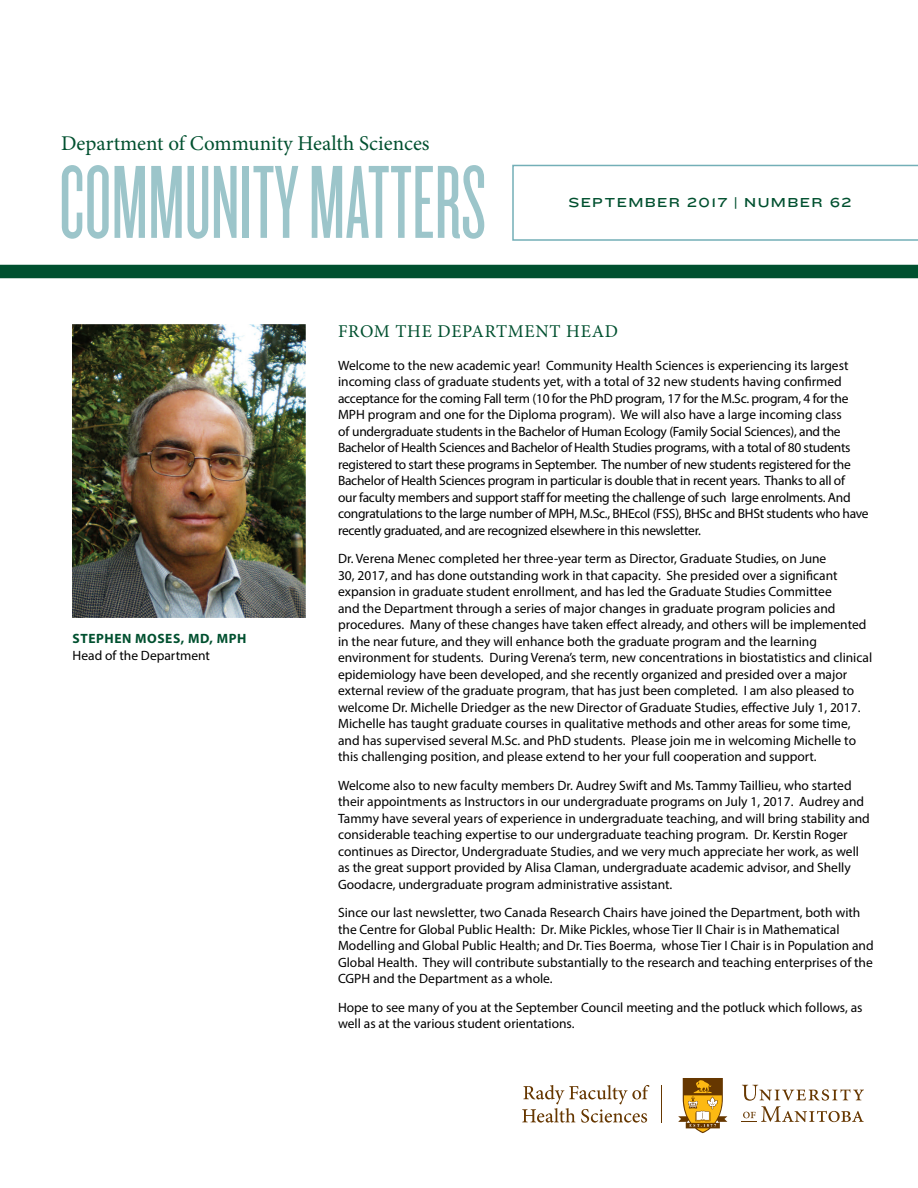
<style>
.page{position:relative;width:918px;height:1188px;background:#fff}
.page>*{position:absolute;margin:0;border:0;box-sizing:border-box;transform-origin:0 0}
.t1{font:108px "Knockout 26 Junior Flywght";color:#9cc5ca}
.t2{font:21px "Minion Pro";color:#00502f}
.t3{font:18px "Minion Pro";letter-spacing:.04em;color:#00502f}
.t4{font:13.5px/16.5px "Myriad Pro";color:#000}
.t5{font:13.5px/16.5px "Myriad Pro";letter-spacing:-.02em;color:#000}
.t6{font:13.5px "Knockout HTF34 Junior Sumo";letter-spacing:.1em;color:#00502f}
.t7{font:700 13.5px "Myriad Pro";letter-spacing:.04em;color:#00502f}
</style>
<div class="page">
<div style="left:0;top:265px;width:918px;height:13px;background:#00502f"></div>
<svg style="left:512px;top:165px;width:406px;height:76px"></svg>
<svg style="left:522px;top:1085px;width:127px;height:38px"></svg>
<hr style="left:662px;top:1085px;width:1px;height:37px;background:#663700">
<svg style="left:742px;top:1085px;width:122px;height:37px"></svg>
<svg style="left:678px;top:1078px;width:50px;height:56px"></svg>
<img style="left:73px;top:324px;width:233px;height:294px">
<h2 class="t2" style="left:61px;top:129px;width:370px">Department of Community Health Sciences</h2>
<h1 class="t1" style="left:59px;top:142px;width:428px">COMMUNITY MATTERS</h1>
<p class="t6" style="left:568px;top:195px;width:285px">SEPTEMBER 2017 | NUMBER 62</p>
<p class="t7" style="left:73px;top:630px;width:175px">STEPHEN MOSES, MD, MPH</p>
<p class="t4" style="left:73px;top:647px;width:139px">Head of the Department</p>
<h3 class="t3" style="left:338px;top:319px;width:282px">FROM THE DEPARTMENT HEAD</h3>
<p class="t5" style="left:338px;top:357px;width:532px">Welcome to the new academic year! Community Health Sciences is experiencing its largest incoming class of graduate students yet, with a total of 32 new students having confirmed acceptance for the coming Fall term (10 for the PhD program, 17 for the M.Sc. program, 4 for the MPH program and one for the Diploma program). We will also have a large incoming class<br>of undergraduate students in the Bachelor of Human Ecology (Family Social Sciences), and the Bachelor of Health Sciences and Bachelor of Health Studies programs, with a total of 80 students registered to start these programs in September. The number of new students registered for the Bachelor of Health Sciences program in particular is double that in recent years. Thanks to all of<br>our faculty members and support staff for meeting the challenge of such large enrolments. And congratulations to the large number of MPH, M.Sc., BHEcol (FSS), BHSc and BHSt students who have recently graduated, and are recognized elsewhere in this newsletter.</p>
<p class="t4" style="left:338px;top:550px;width:536px">Dr. Verena Menec completed her three-year term as Director, Graduate Studies, on June<br>30, 2017, and has done outstanding work in that capacity. She presided over a significant expansion in graduate student enrollment, and has led the Graduate Studies Committee<br>and the Department through a series of major changes in graduate program policies and procedures. Many of these changes have taken effect already, and others will be implemented in the near future, and they will enhance both the graduate program and the learning environment for students. During Verena’s term, new concentrations in biostatistics and clinical epidemiology have been developed, and she recently organized and presided over a major external review of the graduate program, that has just been completed. I am also pleased to welcome Dr. Michelle Driedger as the new Director of Graduate Studies, effective July 1, 2017.<br>Michelle has taught graduate courses in qualitative methods and other areas for some time, and has supervised several M.Sc. and PhD students. Please join me in welcoming Michelle to this challenging position, and please extend to her your full cooperation and support.</p>
<p class="t4" style="left:338px;top:777px;width:533px">Welcome also to new faculty members Dr. Audrey Swift and Ms. Tammy Taillieu, who started their appointments as Instructors in our undergraduate programs on July 1, 2017. Audrey and Tammy have several years of experience in undergraduate teaching, and will bring stability and considerable teaching expertise to our undergraduate teaching program. Dr. Kerstin Roger continues as Director, Undergraduate Studies, and we very much appreciate her work, as well as the great support provided by Alisa Claman, undergraduate academic advisor, and Shelly Goodacre, undergraduate program administrative assistant.</p>
<p class="t4" style="left:338px;top:904px;width:537px">Since our last newsletter, two Canada Research Chairs have joined the Department, both with the Centre for Global Public Health: Dr. Mike Pickles, whose Tier II Chair is in Mathematical Modelling and Global Public Health; and Dr. Ties Boerma, whose Tier I Chair is in Population and Global Health. They will contribute substantially to the research and teaching enterprises of the CGPH and the Department as a whole.</p>
<p class="t4" style="left:338px;top:999px;width:526px">Hope to see many of you at the September Council meeting and the potluck which follows, as well as at the various student orientations.</p>
</div>
